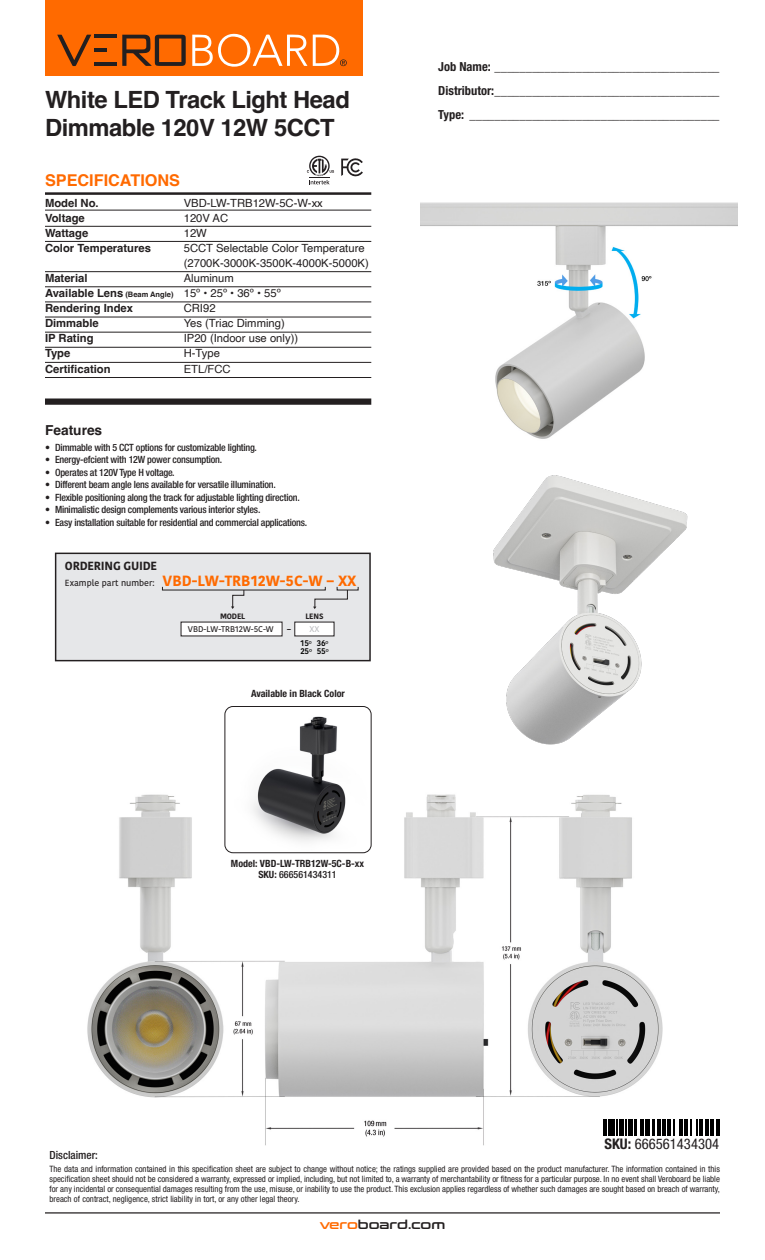
<style>
.page{position:relative;width:765px;height:1260px;background:#fff}
.page>*{position:absolute;margin:0;border:0;box-sizing:border-box;transform-origin:0 0}
.t1{font:700 23.75px "Helvetica";letter-spacing:-.02em;color:#231f20}
.t2{font:700 16.25px "Helvetica";color:#ff6a00}
.t3{font:700 14.75px "Kohinoor Bangla";color:#ff6a00}
.t4{font:condensed 14.62px "Helvetica Neue LT Std";color:#231f20}
.t5{font:700 13.75px "Helvetica";color:#231f20}
.t6{font:700 condensed 12.5px "Helvetica Neue LT Std";color:#231f20}
.t7{font:12.5px "Conthrax Sb";color:#231f20}
.t8{font:700 11.75px "Kohinoor Bangla";letter-spacing:-.02em;color:#231f20}
.t9{font:11.25px "Helvetica";color:#231f20}
.t10{font:700 11.25px "Helvetica";color:#231f20}
.t11{font:500 condensed 11.25px "Helvetica Neue LT Std";color:#231f20}
.t12{font:500 condensed 10px "Helvetica Neue LT Std";letter-spacing:-.02em;color:#231f20}
.t13{font:700 condensed 10px "Helvetica Neue LT Std";color:#231f20}
.t14{font:500 condensed 10px "Helvetica Neue LT Std";color:#231f20}
.t15{font:condensed 8.75px/10px "Helvetica Neue LT Std";color:#231f20;text-align:justify}
.t16{font:500 8.25px "Kohinoor Bangla";letter-spacing:-.005em;color:#231f20}
.t17{font:600 8.25px/8.2px "Kohinoor Bangla";letter-spacing:-.01em;color:#000}
.t18{font:500 8.25px "Kohinoor Bangla";color:#bcbdc0}
.t19{font:700 7.75px "Kohinoor Bangla";letter-spacing:-.02em;color:#231f20}
.s1{font-weight:700}
.s2{font-weight:700;font-size:7.5px}
.s3{font-weight:500;font-size:8.88px;color:#231f20}
.s4{font-weight:700;font-size:7.75px;color:#231f20}
.s5{font-family:"Myriad Pro";font-weight:400}
.s6{color:#ff6a00}
</style>
<div class="page">
<img style="left:87px;top:779px;width:633px;height:367px">
<hr style="left:45px;top:1212px;width:675px;height:2px;background:#231f20">
<hr style="left:45px;top:210px;width:326px;height:1px;background:#231f20">
<hr style="left:45px;top:226px;width:326px;height:1px;background:#231f20">
<hr style="left:45px;top:241px;width:326px;height:1px;background:#231f20">
<hr style="left:45px;top:271px;width:326px;height:1px;background:#231f20">
<hr style="left:45px;top:287px;width:326px;height:1px;background:#231f20">
<hr style="left:45px;top:302px;width:326px;height:1px;background:#231f20">
<hr style="left:45px;top:317px;width:326px;height:1px;background:#231f20">
<hr style="left:45px;top:332px;width:326px;height:1px;background:#231f20">
<hr style="left:45px;top:347px;width:326px;height:1px;background:#231f20">
<hr style="left:45px;top:362px;width:326px;height:1px;background:#231f20">
<hr style="left:45px;top:377px;width:326px;height:1px;background:#231f20">
<div style="left:45px;top:398px;width:326px;height:7px;background:#231f20"></div>
<hr style="left:45px;top:192px;width:326px;height:3px;background:#231f20">
<div style="left:46px;top:0;width:317px;height:75px;background:#ff6a00"></div>
<hr style="left:94px;top:35px;width:22px;height:3px;background:#231f20">
<svg style="left:122px;top:35px;width:64px;height:31px"></svg>
<svg style="left:313px;top:35px;width:34px;height:31px"></svg>
<svg style="left:57px;top:34px;width:34px;height:32px"></svg>
<svg style="left:192px;top:34px;width:115px;height:33px"></svg>
<hr style="left:94px;top:62px;width:22px;height:4px;background:#231f20">
<hr style="left:94px;top:48px;width:13px;height:4px;background:#231f20">
<svg style="left:341px;top:158px;width:22px;height:19px"></svg>
<svg style="left:307px;top:156px;width:27px;height:28px"></svg>
<img style="left:420px;top:202px;width:318px;height:237px">
<div style="left:56px;top:553px;width:314px;height:108px;background:#e6e7e9"></div>
<div style="left:55px;top:553px;width:316px;height:108px;border:1px solid #231f20"></div>
<div style="left:181px;top:622px;width:101px;height:14px;background:#fff"></div>
<svg style="left:231px;top:590px;width:13px;height:19px"></svg>
<svg style="left:313px;top:590px;width:35px;height:19px"></svg>
<div style="left:295px;top:622px;width:39px;height:14px;background:#fff"></div>
<img style="left:225px;top:707px;width:146px;height:146px">
<div style="left:225px;top:706px;width:146px;height:147px;border:1px solid #231f20;border-radius:8px"></div>
<svg style="left:603px;top:1119px;width:6px;height:16px"></svg>
<div style="left:610px;top:1119px;width:5px;height:16px;background:#000"></div>
<svg style="left:617px;top:1119px;width:1px;height:16px"></svg>
<div style="left:619px;top:1119px;width:5px;height:16px;background:#000"></div>
<svg style="left:625px;top:1119px;width:1px;height:16px"></svg>
<div style="left:628px;top:1119px;width:5px;height:16px;background:#000"></div>
<svg style="left:634px;top:1119px;width:10px;height:16px"></svg>
<div style="left:645px;top:1119px;width:5px;height:16px;background:#000"></div>
<hr style="left:652px;top:1119px;width:3px;height:16px;background:#000">
<svg style="left:657px;top:1119px;width:9px;height:16px"></svg>
<hr style="left:667px;top:1119px;width:4px;height:16px;background:#000">
<svg style="left:673px;top:1119px;width:10px;height:16px"></svg>
<hr style="left:684px;top:1119px;width:4px;height:16px;background:#000">
<svg style="left:690px;top:1119px;width:8px;height:16px"></svg>
<hr style="left:699px;top:1119px;width:4px;height:16px;background:#000">
<svg style="left:705px;top:1119px;width:4px;height:16px"></svg>
<hr style="left:710px;top:1119px;width:4px;height:16px;background:#000">
<svg style="left:716px;top:1119px;width:4px;height:16px"></svg>
<img style="left:493px;top:475px;width:195px;height:270px">
<p class="t1" style="left:45px;top:85px;width:306px">White LED Track Light Head</p>
<p class="t1" style="left:45px;top:113px;width:291px">Dimmable 120V 12W 5CCT</p>
<p class="t2" style="left:45px;top:170px;width:137px">SPECIFICATIONS</p>
<p class="t10" style="left:45px;top:196px;width:55px">Model No.</p>
<p class="t9" style="left:184px;top:195px;width:141px">VBD-LW-TRB12W-5C-W-xx</p>
<p class="t10" style="left:45px;top:211px;width:41px">Voltage</p>
<p class="t9" style="left:184px;top:210px;width:46px">120V AC</p>
<p class="t10" style="left:45px;top:226px;width:45px">Wattage</p>
<p class="t9" style="left:184px;top:225px;width:25px">12W</p>
<p class="t10" style="left:45px;top:241px;width:108px">Color Temperatures</p>
<p class="t9" style="left:184px;top:240px;width:182px">5CCT Selectable Color Temperature</p>
<p class="t9" style="left:184px;top:255px;width:187px">(2700K-3000K-3500K-4000K-5000K)</p>
<p class="t10" style="left:45px;top:271px;width:44px">Material</p>
<p class="t9" style="left:184px;top:270px;width:52px">Aluminum</p>
<p class="t9" style="left:45px;top:285px;width:237px"><span class="s1">Available Lens</span> <span class="s2">(Beam Angle)</span> 15º • 25º • 36º • 55º</p>
<p class="t10" style="left:45px;top:301px;width:90px">Rendering Index</p>
<p class="t9" style="left:184px;top:300px;width:33px">CRI92</p>
<p class="t10" style="left:45px;top:316px;width:55px">Dimmable</p>
<p class="t9" style="left:184px;top:315px;width:103px">Yes (Triac Dimming)</p>
<p class="t10" style="left:45px;top:331px;width:50px">IP Rating</p>
<p class="t9" style="left:184px;top:330px;width:116px">IP20 (Indoor use only))</p>
<p class="t10" style="left:45px;top:346px;width:27px">Type</p>
<p class="t9" style="left:184px;top:345px;width:38px">H-Type</p>
<p class="t10" style="left:45px;top:363px;width:67px">Certification</p>
<p class="t9" style="left:184px;top:361px;width:48px">ETL/FCC</p>
<p class="t5" style="left:45px;top:421px;width:59px">Features</p>
<p class="t12" style="left:45px;top:441px;width:214px">• Dimmable with 5 CCT options for customizable lighting.</p>
<p class="t12" style="left:45px;top:454px;width:179px">• Energy-efcient with 12W power consumption.</p>
<p class="t12" style="left:45px;top:466px;width:131px">• Operates at 120V Type H voltage.</p>
<p class="t12" style="left:45px;top:479px;width:232px">• Different beam angle lens available for versatile illumination.</p>
<p class="t12" style="left:45px;top:491px;width:256px">• Flexible positioning along the track for adjustable lighting direction.</p>
<p class="t12" style="left:45px;top:504px;width:217px">• Minimalistic design complements various interior styles.</p>
<p class="t12" style="left:45px;top:516px;width:264px">• Easy installation suitable for residential and commercial applications.</p>
<p class="t8" style="left:65px;top:556px;width:94px">ORDERING GUIDE</p>
<p class="t3" style="left:65px;top:568px;width:293px"><span class="s3">Example part number:</span> VBD-LW-TRB12W-5C-W – XX</p>
<p class="t19" style="left:220px;top:609px;width:27px">MODEL</p>
<p class="t16" style="left:188px;top:622px;width:87px">VBD-LW-TRB12W-5C-W</p>
<p class="t19" style="left:306px;top:609px;width:20px">LENS</p>
<p class="t18" style="left:287px;top:622px;width:34px"><span class="s4">–</span> XX</p>
<p class="t17" style="left:300px;top:639px;width:13px">15<span class="s5">º<br></span>25<span class="s5">º</span></p>
<p class="t17" style="left:317px;top:639px;width:13px">36<span class="s5">º<br></span>55<span class="s5">º</span></p>
<p class="t13" style="left:251px;top:687px;width:95px">Available in Black Color</p>
<p class="t13" style="left:231px;top:857px;width:135px">Model: VBD-LW-TRB12W-5C-B-xx</p>
<p class="t14" style="left:258px;top:868px;width:80px"><span class="s1">SKU:</span> 666561434311</p>
<p class="t6" style="left:438px;top:59px;width:283px">Job Name: ____________________________________</p>
<p class="t6" style="left:438px;top:83px;width:283px">Distributor:____________________________________</p>
<p class="t6" style="left:438px;top:107px;width:283px">Type: ________________________________________</p>
<p class="t4" style="left:605px;top:1135px;width:116px"><span class="s1">SKU:</span> 666561434304</p>
<p class="t11" style="left:49px;top:1149px;width:50px">Disclaimer:</p>
<p class="t15" style="left:49px;top:1164px;width:672px">The data and information contained in this specification sheet are subject to change without notice; the ratings supplied are provided based on the product manufacturer. The information contained in this specification sheet should not be considered a warranty, expressed or implied, including, but not limited to, a warranty of merchantability or fitness for a particular purpose. In no event shall Veroboard be liable for any incidental or consequential damages resulting from the use, misuse, or inability to use the product. This exclusion applies regardless of whether such damages are sought based on breach of warranty, breach of contract, negligence, strict liability in tort, or any other legal theory.</p>
<p class="t7" style="left:320px;top:1215px;width:127px"><span class="s6">vero</span>board.com</p>
</div>
